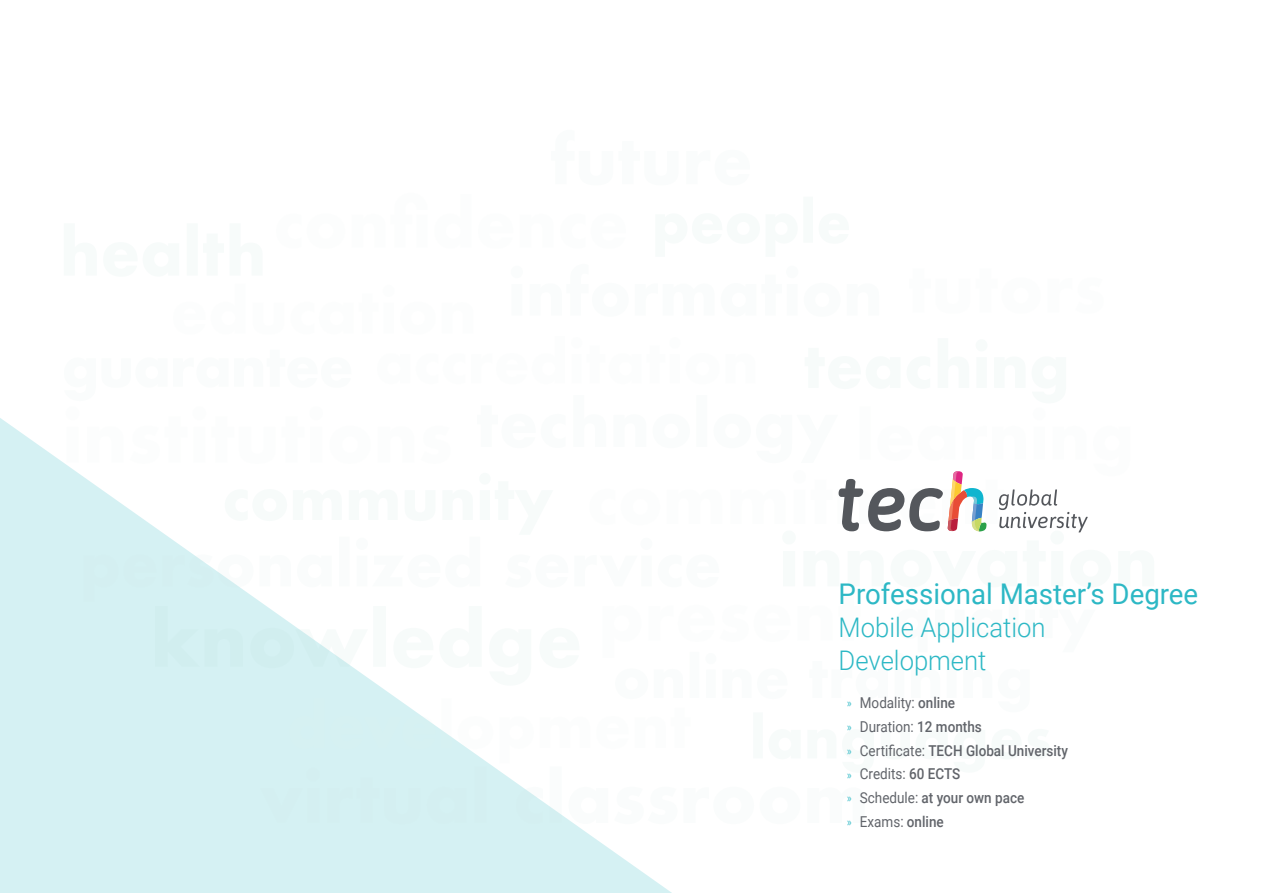
<style>
.page{position:relative;width:1263px;height:893px;background:#fff}
.page>*{position:absolute;margin:0;border:0;box-sizing:border-box;transform-origin:0 0}
.t1{font:28.5px "Roboto";color:#2db8c5}
.t2{font:300 27px/33px "Roboto";color:#2db8c5;scale:.95 1}
.t3{font:500 15px/23.7px "Roboto";color:#61646a;scale:.9 1}
.s1{font-family:"Myriad Pro";font-weight:400;font-size:12px;color:#2db8c5}
.s2{font-weight:400}
</style>
<div class="page">
<div style="left:0;top:418px;width:672px;height:475px;background:#d5f1f3"></div>
<svg style="left:64px;top:418px;width:1024px;height:406px"></svg>
<h1 class="t1" style="left:838px;top:574px;width:361px">Professional Master’s Degree</h1>
<h2 class="t2" style="left:838px;top:610px;width:219px">Mobile Application<br>Development</h2>
<p class="t3" style="left:847px;top:690px;width:247px"><span class="s1">»</span> <span class="s2">Modality:</span> online<br><span class="s1">»</span> <span class="s2">Duration:</span> 12 months<br><span class="s1">»</span> <span class="s2">Certificate:</span> TECH Global University <span class="s1">»</span> <span class="s2">Credits:</span> 60 ECTS<br><span class="s1">»</span> <span class="s2">Schedule:</span> at your own pace<br><span class="s1">»</span> <span class="s2">Exams:</span> online</p>
</div>
